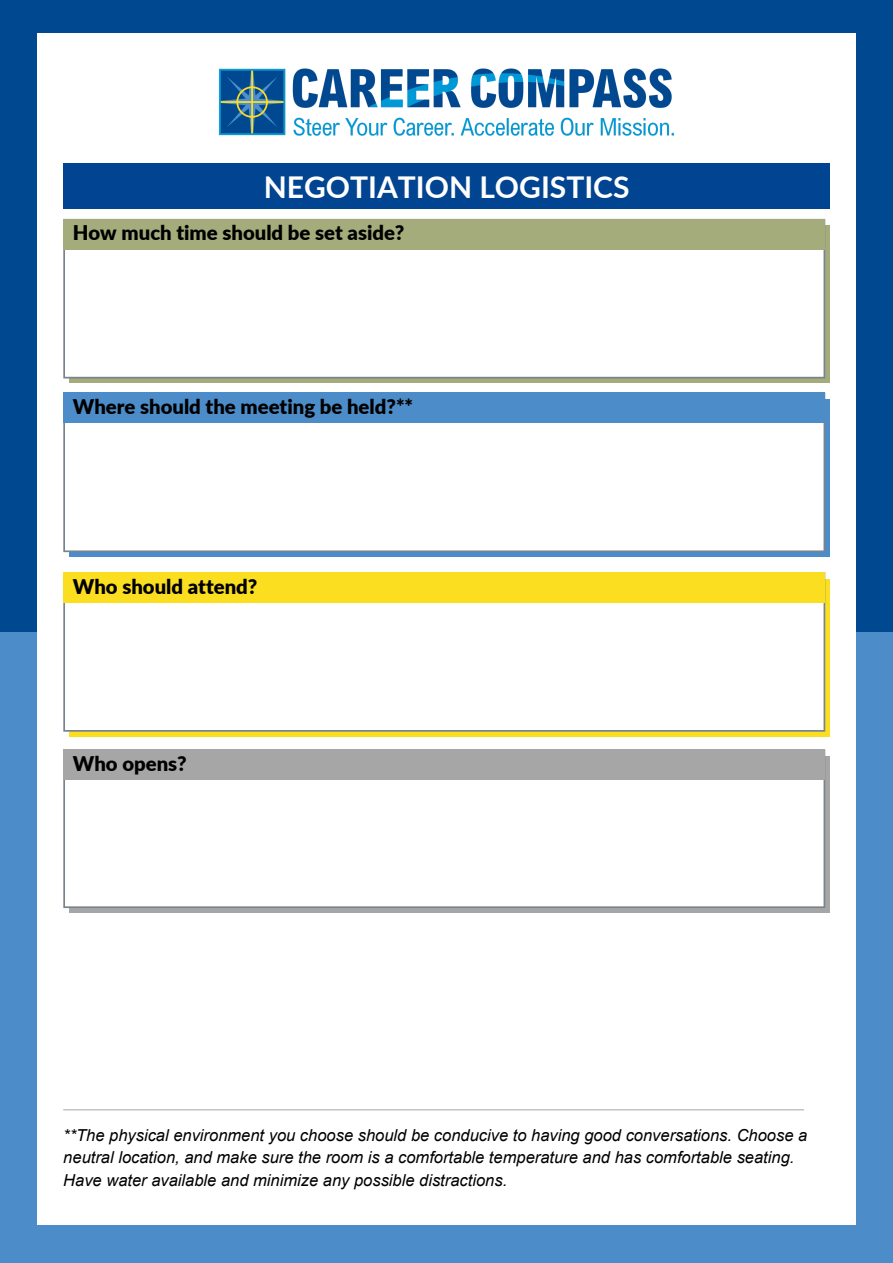
<style>
.page{position:relative;width:893px;height:1263px;background:#4c8dc9}
.page>*{position:absolute;margin:0;border:0;box-sizing:border-box;transform-origin:0 0}
.t1{font:700 30px "Lato";color:#fff}
.t2{font:900 20.25px "Lato";color:#000}
.t3{font:italic 16.5px/22.2px "Arial";color:#000}
</style>
<div class="page">
<div style="left:0;top:0;width:893px;height:632px;background:#004990"></div>
<div style="left:37px;top:34px;width:819px;height:1191px;background:#fff"></div>
<img style="left:219px;top:68px;width:455px;height:68px">
<div style="left:70px;top:225px;width:760px;height:158px;background:linear-gradient(to right,#a5ac7c,#a5ac7c)"></div>
<svg style="left:63px;top:219px;width:762px;height:159px"></svg>
<div style="left:63px;top:219px;width:761px;height:30px;background:#a5ac7c"></div>
<div style="left:63px;top:164px;width:767px;height:45px;background:#014491"></div>
<div style="left:70px;top:399px;width:760px;height:158px;background:#4c8dc9"></div>
<div style="left:63px;top:393px;width:762px;height:159px;background:#fff"></div>
<div style="left:63px;top:393px;width:761px;height:30px;background:#4c8dc9"></div>
<div style="left:70px;top:578px;width:760px;height:158px;background:#fbde20"></div>
<div style="left:63px;top:572px;width:762px;height:160px;background:#fff"></div>
<div style="left:63px;top:572px;width:761px;height:30px;background:#fbde20"></div>
<div style="left:70px;top:756px;width:760px;height:157px;background:#a6a6a6"></div>
<div style="left:63px;top:749px;width:762px;height:159px;background:#fff"></div>
<div style="left:63px;top:749px;width:761px;height:31px;background:#a6a6a6"></div>
<hr style="left:64px;top:1109px;width:740px;height:1px;background:#a6a6a6">
<p class="t1" style="left:264px;top:169px;width:367px">NEGOTIATION LOGISTICS</p>
<p class="t2" style="left:73px;top:220px;width:333px">How much time should be set aside?</p>
<p class="t2" style="left:73px;top:394px;width:342px">Where should the meeting be held?**</p>
<p class="t2" style="left:73px;top:574px;width:186px">Who should attend?</p>
<p class="t2" style="left:73px;top:751px;width:116px">Who opens?</p>
<p class="t3" style="left:63px;top:1124px;width:745px">**The physical environment you choose should be conducive to having good conversations. Choose a neutral location, and make sure the room is a comfortable temperature and has comfortable seating.<br>Have water available and minimize any possible distractions.</p>
</div>
